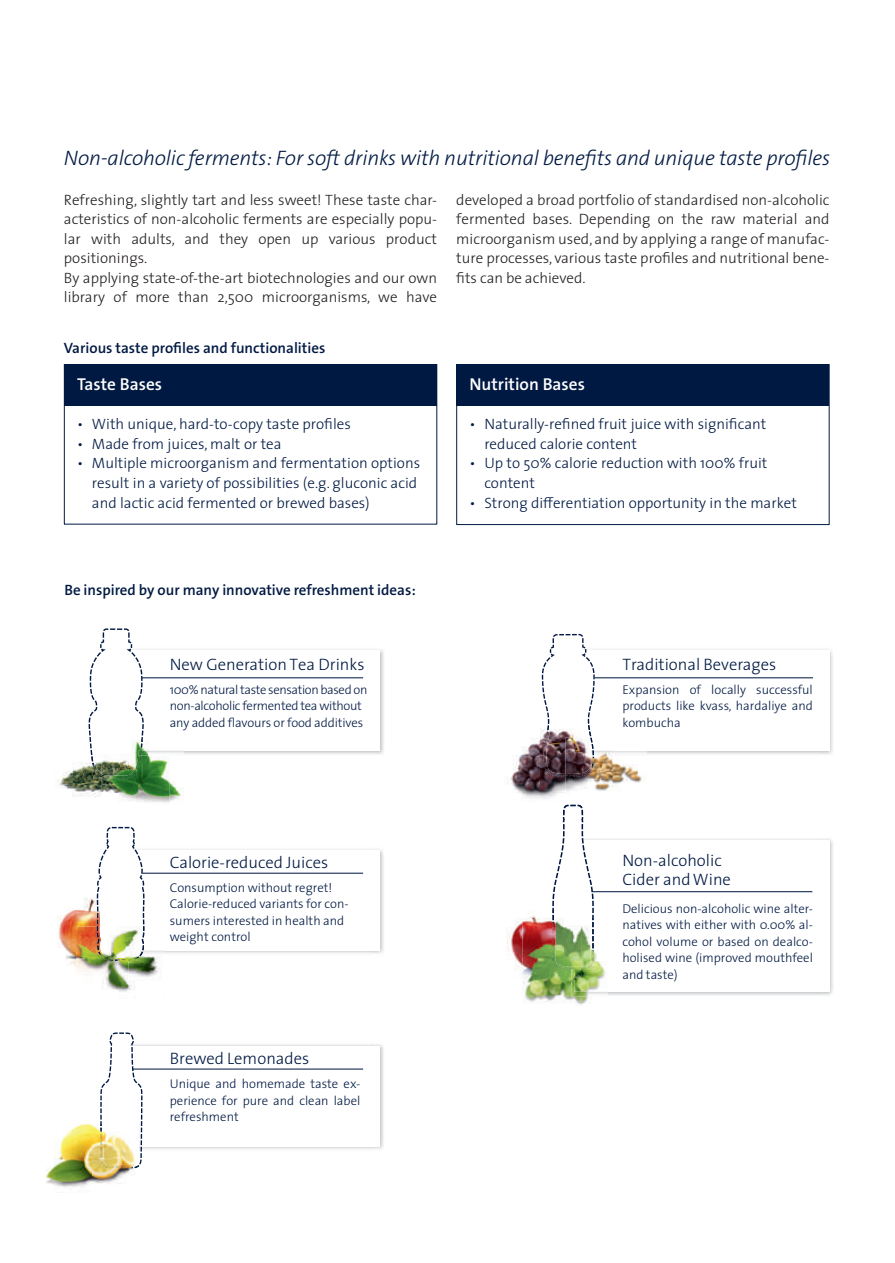
<style>
.page{position:relative;width:895px;height:1263px;background:#fff}
.page>*{position:absolute;margin:0;border:0;box-sizing:border-box;transform-origin:0 0}
.t1{font:21px "The Sans LP3 Lig IT";letter-spacing:-.01em;color:#001942}
.t2{font:17.25px "The Sans LP6 Se Bld";color:#fff}
.t3{font:300 16.65px/19px "The Sans";color:#001942}
.t4{font:300 15px/19.5px "The Sans";color:#231f20}
.t5{font:300 15px/19.5px "The Sans";color:#001942}
.t6{font:15px "The Sans LP6 Se Bld";color:#001942}
.t7{font:300 12.75px/16.5px "The Sans";color:#001942;text-align:justify}
.t8{font:300 12.75px/16.6px "The Sans";letter-spacing:-.025em;color:#001942}
</style>
<div class="page">
<img style="left:594px;top:838px;width:239px;height:158px">
<div style="left:574px;top:840px;width:255px;height:151px;background:#fff"></div>
<img style="left:144px;top:649px;width:240px;height:105px">
<div style="left:124px;top:650px;width:255px;height:100px;background:#fff"></div>
<img style="left:595px;top:649px;width:238px;height:106px">
<div style="left:574px;top:650px;width:255px;height:100px;background:#fff"></div>
<img style="left:144px;top:849px;width:240px;height:105px">
<div style="left:124px;top:850px;width:255px;height:100px;background:#fff"></div>
<img style="left:142px;top:1044px;width:242px;height:105px">
<div style="left:124px;top:1045px;width:255px;height:100px;background:#fff"></div>
<img style="left:57px;top:893px;width:40px;height:46px">
<img style="left:58px;top:939px;width:18px;height:29px">
<svg style="left:89px;top:628px;width:55px;height:125px"></svg>
<svg style="left:97px;top:826px;width:47px;height:100px"></svg>
<svg style="left:542px;top:634px;width:53px;height:86px"></svg>
<img style="left:55px;top:753px;width:47px;height:44px">
<img style="left:91px;top:753px;width:47px;height:25px">
<img style="left:170px;top:782px;width:6px;height:5px">
<img style="left:170px;top:787px;width:13px;height:14px">
<img style="left:143px;top:739px;width:41px;height:15px">
<img style="left:102px;top:739px;width:41px;height:14px">
<img style="left:136px;top:755px;width:34px;height:48px">
<img style="left:102px;top:766px;width:34px;height:36px">
<img style="left:138px;top:753px;width:32px;height:2px">
<img style="left:112px;top:956px;width:49px;height:36px">
<img style="left:144px;top:950px;width:20px;height:4px">
<img style="left:76px;top:926px;width:53px;height:63px">
<img style="left:97px;top:926px;width:47px;height:34px">
<img style="left:613px;top:750px;width:33px;height:34px">
<img style="left:46px;top:1124px;width:90px;height:63px">
<svg style="left:100px;top:1032px;width:42px;height:135px"></svg>
<img style="left:100px;top:1123px;width:39px;height:45px">
<img style="left:513px;top:729px;width:30px;height:38px">
<img style="left:510px;top:767px;width:55px;height:32px">
<img style="left:543px;top:720px;width:48px;height:28px">
<img style="left:543px;top:748px;width:22px;height:28px">
<img style="left:565px;top:755px;width:48px;height:37px">
<img style="left:594px;top:750px;width:19px;height:5px">
<img style="left:565px;top:737px;width:29px;height:39px">
<img style="left:506px;top:921px;width:16px;height:31px">
<img style="left:512px;top:952px;width:10px;height:15px">
<svg style="left:552px;top:804px;width:42px;height:113px"></svg>
<img style="left:524px;top:994px;width:66px;height:11px">
<img style="left:571px;top:991px;width:36px;height:5px">
<img style="left:581px;top:950px;width:26px;height:41px">
<img style="left:563px;top:917px;width:31px;height:52px">
<img style="left:522px;top:917px;width:33px;height:39px">
<img style="left:522px;top:956px;width:49px;height:38px">
<img style="left:571px;top:966px;width:10px;height:28px">
<img style="left:574px;top:966px;width:7px;height:25px">
<img style="left:555px;top:918px;width:8px;height:48px">
<hr style="left:142px;top:677px;width:221px;height:1px;background:#001942">
<hr style="left:595px;top:677px;width:218px;height:1px;background:#001942">
<hr style="left:592px;top:891px;width:220px;height:1px;background:#001942">
<hr style="left:142px;top:872px;width:221px;height:1px;background:#001942">
<hr style="left:132px;top:1068px;width:231px;height:1px;background:#001942">
<div style="left:64px;top:364px;width:373px;height:41px;background:#001942"></div>
<hr style="left:64px;top:405px;width:1px;height:118px;background:#001942">
<hr style="left:436px;top:405px;width:1px;height:118px;background:#001942">
<hr style="left:64px;top:523px;width:373px;height:1px;background:#001942">
<div style="left:457px;top:364px;width:372px;height:41px;background:#001942"></div>
<hr style="left:456px;top:364px;width:1px;height:41px;background:#001942">
<hr style="left:829px;top:364px;width:1px;height:41px;background:#001942">
<hr style="left:456px;top:405px;width:1px;height:119px;background:#001942">
<hr style="left:829px;top:405px;width:1px;height:119px;background:#001942">
<hr style="left:456px;top:524px;width:373px;height:1px;background:#001942">
<h1 class="t1" style="left:64px;top:150px;width:768px">Non-alcoholic ferments: For soft drinks with nutritional benefits and unique taste profiles</h1>
<p class="t4" style="left:64px;top:191px;width:375px">Refreshing, slightly tart and less sweet! These taste char&shy;acteristics of non-alcoholic ferments are especially popu&shy;lar with adults, and they open up various product positionings.<br>By applying state-of-the-art biotechnologies and our own library of more than 2,500 microorganisms, we have</p>
<p class="t4" style="left:456px;top:191px;width:375px;text-align:justify">developed a broad portfolio of standardised non-alcoholic fermented bases. Depending on the raw material and microorganism used, and by applying a range of manufac&shy;ture processes, various taste profiles and nutritional bene&shy;fits can be achieved.</p>
<p class="t6" style="left:64px;top:342px;width:263px">Various taste profiles and functionalities</p>
<p class="t2" style="left:77px;top:376px;width:87px">Taste Bases</p>
<p class="t5" style="left:77px;top:416px;width:275px">• With unique, hard-to-copy taste profiles</p>
<p class="t5" style="left:77px;top:435px;width:206px">• Made from juices, malt or tea</p>
<p class="t5" style="left:92px;top:455px;width:330px;text-indent:-15px">• Multiple microorganism and fermentation options result in a variety of possibilities (e.g. gluconic acid and lactic acid fermented or brewed bases)</p>
<p class="t2" style="left:469px;top:376px;width:117px">Nutrition Bases</p>
<p class="t5" style="left:484px;top:416px;width:283px;text-indent:-15px">• Naturally-refined fruit juice with significant reduced calorie content</p>
<p class="t5" style="left:484px;top:455px;width:285px;text-indent:-15px">• Up to 50% calorie reduction with 100% fruit content</p>
<p class="t5" style="left:469px;top:494px;width:329px">• Strong differentiation opportunity in the market</p>
<p class="t6" style="left:64px;top:583px;width:353px">Be inspired by our many innovative refreshment ideas:</p>
<p class="t3" style="left:170px;top:656px;width:196px">New Generation Tea Drinks</p>
<p class="t3" style="left:622px;top:656px;width:155px">Traditional Beverages</p>
<p class="t8" style="left:170px;top:682px;width:199px">100% natural taste sensation based on non-alcoholic fermented tea without any added flavours or food additives</p>
<p class="t7" style="left:622px;top:682px;width:192px">Expansion of locally successful products like kvass, hardaliye and kombucha</p>
<p class="t3" style="left:170px;top:854px;width:160px">Calorie-reduced Juices</p>
<p class="t7" style="left:170px;top:880px;width:180px;text-align:left">Consumption without regret!<br>Calorie-reduced variants for con&shy;sumers interested in health and weight control</p>
<p class="t3" style="left:170px;top:1049px;width:141px">Brewed Lemonades</p>
<p class="t7" style="left:170px;top:1076px;width:192px">Unique and homemade taste ex&shy;perience for pure and clean label refreshment</p>
<p class="t3" style="left:622px;top:851px;width:110px">Non-alcoholic<br>Cider and Wine</p>
<p class="t7" style="left:622px;top:901px;width:192px">Delicious non-alcoholic wine alter&shy;natives with either with 0.00% al&shy;cohol volume or based on dealco&shy;holised wine (improved mouthfeel and taste)</p>
</div>
